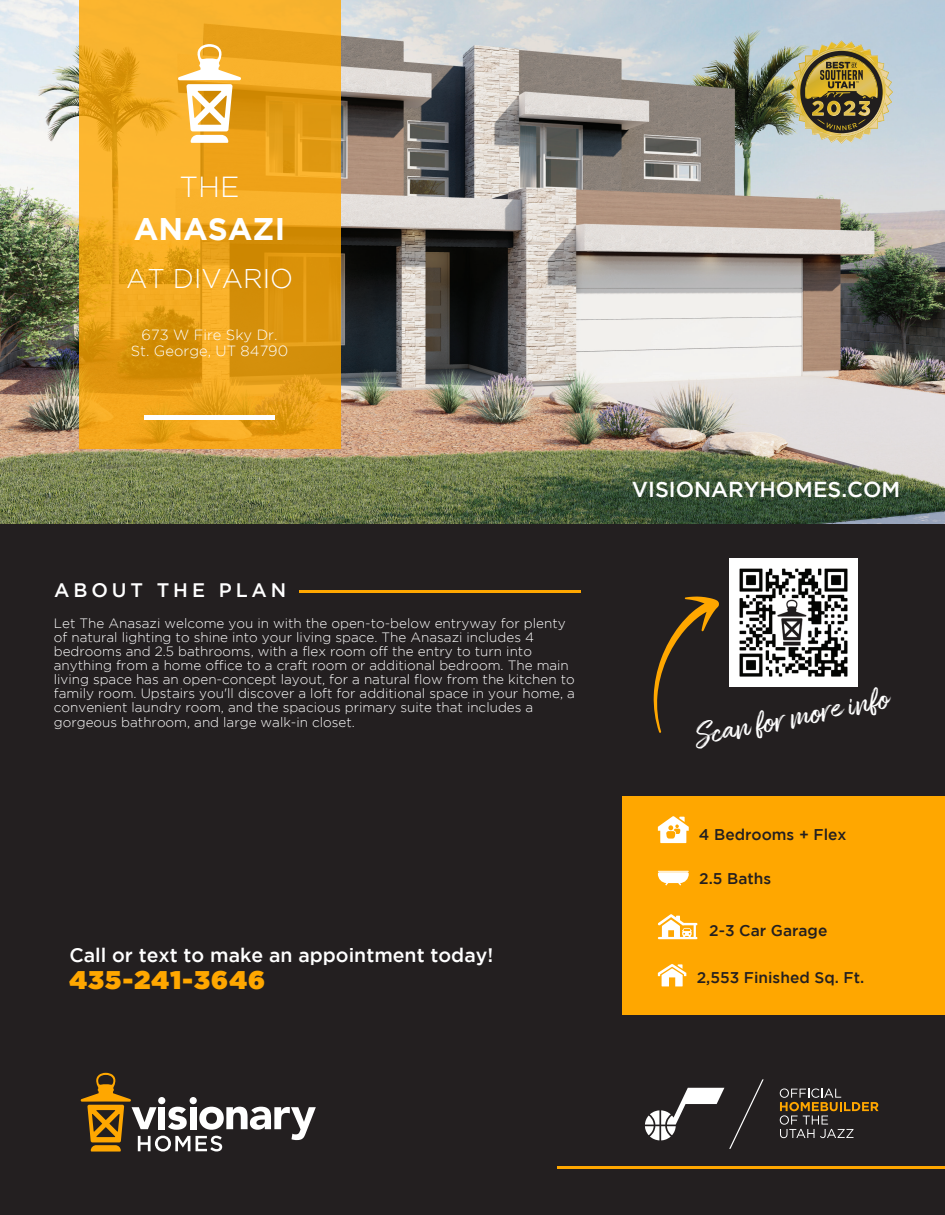
<style>
.page{position:relative;width:945px;height:1215px;background:#fff}
.page>*{position:absolute;margin:0;border:0;box-sizing:border-box;transform-origin:0 0}
.t1{font:33.15px "Amithen";color:#fff}
.t2{font:700 31.2px "Gotham HTF";color:#fff}
.t3{font:300 28.95px "Gotham HTF";color:#fff}
.t4{font:300 27px "Gotham HTF";color:#fff}
.t5{font:900 25.5px "Gotham HTF";letter-spacing:.05em;color:#ffa700}
.t6{font:500 21.6px "Gotham HTF";color:#fff}
.t7{font:500 19.5px "Gotham HTF";color:#fff}
.t8{font:500 19.5px "Gotham HTF";letter-spacing:.2em;color:#fff}
.t9{font:500 15.45px "Gotham HTF";color:#231f20}
.t10{font:300 14.7px/15.6px "Gotham HTF";color:#fff;text-align:center}
.t11{font:300 13.5px/14.1px "Gotham HTF";color:#fff}
</style>
<div class="page">
<div style="left:0;top:522px;width:945px;height:693px;background:#231f20"></div>
<div style="left:623px;top:796px;width:322px;height:219px;background:#ffa700"></div>
<hr style="left:557px;top:1166px;width:388px;height:3px;background:#ffa700">
<svg style="left:658px;top:914px;width:39px;height:25px"></svg>
<svg style="left:658px;top:816px;width:31px;height:27px"></svg>
<svg style="left:658px;top:872px;width:31px;height:14px"></svg>
<hr style="left:658px;top:871px;width:31px;height:1px;background:#fff">
<svg style="left:658px;top:964px;width:28px;height:22px"></svg>
<svg style="left:645px;top:1079px;width:119px;height:70px"></svg>
<svg style="left:780px;top:1088px;width:99px;height:50px"></svg>
<hr style="left:300px;top:591px;width:281px;height:2px;background:#ffa700">
<img style="left:0;top:0;width:945px;height:523px">
<svg style="left:80px;top:1073px;width:236px;height:79px"></svg>
<svg style="left:653px;top:597px;width:66px;height:136px"></svg>
<img style="left:729px;top:558px;width:129px;height:129px">
<svg style="left:79px;top:0;width:261px;height:448px;background:#eaa31b"></svg>
<svg style="left:177px;top:44px;width:65px;height:99px"></svg>
<hr style="left:144px;top:415px;width:131px;height:4px;background:#fff">
<svg style="left:790px;top:41px;width:103px;height:103px;background:#a09565"></svg>
<h3 class="t3" style="left:179px;top:171px;width:62px">THE</h3>
<h2 class="t2" style="left:134px;top:211px;width:153px">ANASAZI</h2>
<h3 class="t4" style="left:126px;top:264px;width:169px">AT DIVARIO</h3>
<p class="t10" style="left:131px;top:327px;width:159px">673 W Fire Sky Dr.<br>St. George, UT 84790</p>
<h3 class="t8" style="left:54px;top:579px;width:234px">ABOUT THE PLAN</h3>
<p class="t11" style="left:54px;top:616px;width:523px">Let The Anasazi welcome you in with the open-to-below entryway for plenty of natural lighting to shine into your living space. The Anasazi includes 4 bedrooms and 2.5 bathrooms, with a flex room off the entry to turn into anything from a home office to a craft room or additional bedroom. The main living space has an open-concept layout, for a natural flow from the kitchen to family room. Upstairs you'll discover a loft for additional space in your home, a convenient laundry room, and the spacious primary suite that includes a gorgeous bathroom, and large walk-in closet.</p>
<h3 class="t7" style="left:69px;top:944px;width:425px">Call or text to make an appointment today!</h3>
<h3 class="t5" style="left:69px;top:965px;width:197px">435-241-3646</h3>
<h3 class="t6" style="left:632px;top:477px;width:270px">VISIONARYHOMES.COM</h3>
<h1 class="t1" style="left:692px;top:716px;width:198px;rotate:-11deg">Scan for more info</h1>
<p class="t9" style="left:699px;top:826px;width:149px">4 Bedrooms + Flex</p>
<p class="t9" style="left:699px;top:869px;width:74px">2.5 Baths</p>
<p class="t9" style="left:709px;top:922px;width:120px">2-3 Car Garage</p>
<p class="t9" style="left:697px;top:969px;width:169px">2,553 Finished Sq. Ft.</p>
</div>
